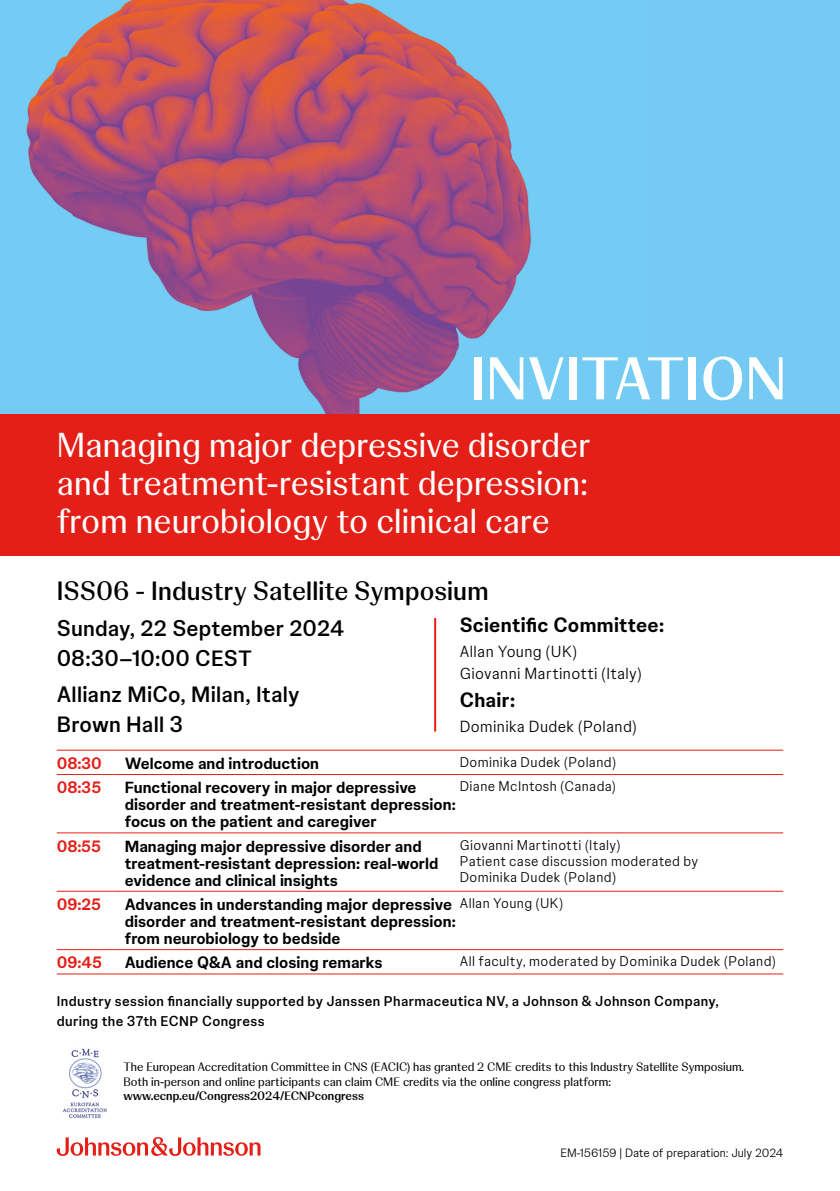
<style>
.page{position:relative;width:840px;height:1191px;background:#fff}
.page>*{position:absolute;margin:0;border:0;box-sizing:border-box;transform-origin:0 0}
.t1{font:700 60px "Johnson Display";color:#fff}
.t2{font:34px/38px "Johnson Display";letter-spacing:.005em;color:#fff;text-align:justify}
.t3{font:500 26px "Johnson Display";letter-spacing:.005em;color:#000}
.t4{font:500 22px/30px "Johnson Text";letter-spacing:.005em;color:#000}
.t5{font:700 20px "Johnson Text";letter-spacing:.01em;color:#000}
.t6{font:700 16px/17px "Johnson Text";color:#000}
.t7{font:300 16px/22px "Johnson Text";letter-spacing:.02em;color:#000}
.t8{font:700 16px "Johnson Text";color:#e41f17}
.t9{font:300 14px/16px "Johnson Text";letter-spacing:.025em;color:#000}
.t10{font:500 14px/20px "Johnson Text";letter-spacing:.025em;color:#000}
.t11{font:12px/14px "Johnson Display";color:#000}
.t12{font:700 12px "Johnson Display";color:#000}
.t13{font:300 12px "Johnson Text";letter-spacing:-.01em;color:#000}
</style>
<div class="page">
<svg style="left:57px;top:1137px;width:203px;height:19px"></svg>
<img style="left:62px;top:1048px;width:45px;height:70px">
<div style="left:0;top:0;width:839px;height:448px;background:#74caf3"></div>
<img style="left:26px;top:0;width:505px;height:414px">
<div style="left:0;top:414px;width:839px;height:142px;background:#e41f17"></div>
<hr style="left:434px;top:618px;width:2px;height:113px;background:#e41f17">
<hr style="left:57px;top:774px;width:56px;height:1px;background:#e41f17">
<hr style="left:57px;top:832px;width:56px;height:1px;background:#e41f17">
<hr style="left:57px;top:890px;width:56px;height:1px;background:#e41f17">
<hr style="left:57px;top:949px;width:56px;height:1px;background:#e41f17">
<hr style="left:57px;top:973px;width:56px;height:1px;background:#e41f17">
<hr style="left:113px;top:774px;width:346px;height:1px;background:#e41f17">
<hr style="left:459px;top:774px;width:323px;height:1px;background:#e41f17">
<hr style="left:113px;top:832px;width:346px;height:1px;background:#e41f17">
<hr style="left:459px;top:832px;width:323px;height:1px;background:#e41f17">
<hr style="left:113px;top:890px;width:346px;height:1px;background:#e41f17">
<hr style="left:459px;top:890px;width:323px;height:1px;background:#e41f17">
<hr style="left:113px;top:949px;width:346px;height:1px;background:#e41f17">
<hr style="left:459px;top:949px;width:323px;height:1px;background:#e41f17">
<hr style="left:113px;top:973px;width:346px;height:1px;background:#e41f17">
<hr style="left:459px;top:973px;width:323px;height:1px;background:#e41f17">
<hr style="left:57px;top:749px;width:56px;height:1px;background:#e41f17">
<hr style="left:113px;top:749px;width:346px;height:1px;background:#e41f17">
<hr style="left:459px;top:749px;width:323px;height:1px;background:#e41f17">
<h1 class="t1" style="left:470px;top:333px;width:317px">INVITATION</h1>
<h2 class="t2" style="left:57px;top:424px;width:535px">Managing major depressive disorder and treatment-resistant depression: from neurobiology to clinical care</h2>
<h3 class="t3" style="left:57px;top:571px;width:433px">ISS06 - Industry Satellite Symposium</h3>
<h3 class="t4" style="left:57px;top:612px;width:289px">Sunday, 22 September 2024<br>08:30–10:00 CEST</h3>
<h3 class="t4" style="left:57px;top:677px;width:244px">Allianz MiCo, Milan, Italy<br>Brown Hall 3</h3>
<p class="t5" style="left:459px;top:609px;width:206px">Scientific Committee:</p>
<p class="t7" style="left:459px;top:639px;width:183px">Allan Young (UK)<br>Giovanni Martinotti (Italy)</p>
<p class="t5" style="left:459px;top:684px;width:57px">Chair:</p>
<p class="t7" style="left:459px;top:714px;width:179px">Dominika Dudek (Poland)</p>
<p class="t8" style="left:57px;top:750px;width:47px">08:30</p>
<p class="t6" style="left:125px;top:753px;width:195px">Welcome and introduction</p>
<p class="t9" style="left:459px;top:753px;width:158px">Dominika Dudek (Poland)</p>
<p class="t8" style="left:57px;top:775px;width:46px">08:35</p>
<p class="t6" style="left:125px;top:778px;width:332px">Functional recovery in major depressive disorder and treatment-resistant depression: focus on the patient and caregiver</p>
<p class="t9" style="left:459px;top:777px;width:158px">Diane McIntosh (Canada)</p>
<p class="t8" style="left:57px;top:833px;width:46px">08:55</p>
<p class="t6" style="left:125px;top:836px;width:315px">Managing major depressive disorder and treatment-resistant depression: real-world evidence and clinical insights</p>
<p class="t9" style="left:459px;top:836px;width:240px">Giovanni Martinotti (Italy)<br>Patient case discussion moderated by<br>Dominika Dudek (Poland)</p>
<p class="t8" style="left:57px;top:891px;width:46px">09:25</p>
<p class="t6" style="left:125px;top:894px;width:332px">Advances in understanding major depressive disorder and treatment-resistant depression: from neurobiology to bedside</p>
<p class="t9" style="left:459px;top:894px;width:105px">Allan Young (UK)</p>
<p class="t8" style="left:57px;top:950px;width:47px">09:45</p>
<p class="t6" style="left:125px;top:953px;width:259px">Audience Q&amp;A and closing remarks</p>
<p class="t9" style="left:459px;top:952px;width:318px">All faculty, moderated by Dominika Dudek (Poland)</p>
<p class="t10" style="left:57px;top:990px;width:663px">Industry session financially supported by Janssen Pharmaceutica NV, a Johnson &amp; Johnson Company, during the 37th ECNP Congress</p>
<p class="t11" style="left:123px;top:1059px;width:622px">The European Accreditation Committee in CNS (EACIC) has granted 2 CME credits to this Industry Satellite Symposium.<br>Both in-person and online participants can claim CME credits via the online congress platform:</p>
<p class="t12" style="left:123px;top:1086px;width:242px">www.ecnp.eu/Congress2024/ECNPcongress</p>
<p class="t13" style="left:560px;top:1144px;width:224px">EM-156159 | Date of preparation: July 2024</p>
</div>
